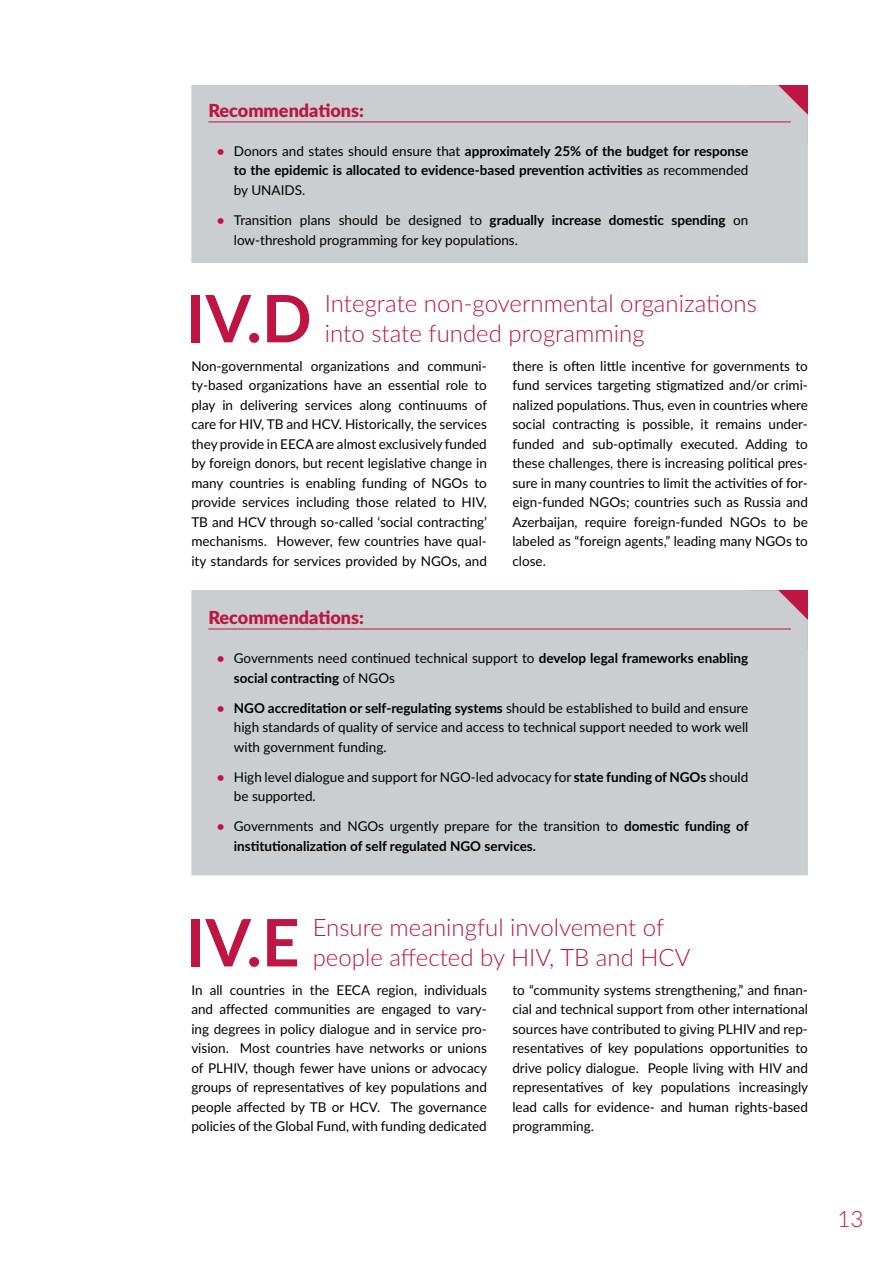
<style>
.page{position:relative;width:893px;height:1263px;background:#fff}
.page>*{position:absolute;margin:0;border:0;box-sizing:border-box;transform-origin:0 0}
.t1{font:700 65.55px "Lato";color:#be1542}
.t2{font:300 24px/30px "Lato";color:#be1542}
.t3{font:300 22.5px "Lato";color:#be1542}
.t4{font:900 18px "Lato";color:#be1542}
.t5{font:13.5px/19.5px "Lato";color:#000;text-align:justify}
.t6{font:700 13.5px/19.5px "Lato";color:#000;text-align:justify}
.s1{color:#be1542}
.s2{font-weight:400}
.s3{font-weight:700;color:#be1542}
.s4{font-weight:700}
</style>
<div class="page">
<div style="left:191px;top:85px;width:617px;height:178px;background:#cbced1"></div>
<div style="left:191px;top:590px;width:617px;height:285px;background:#cbced1"></div>
<hr style="left:208px;top:122px;width:583px;height:1px;background:#be1542">
<hr style="left:208px;top:629px;width:583px;height:1px;background:#be1542">
<h3 class="t4" style="left:208px;top:97px;width:157px">Recommendations:</h3>
<p class="t6" style="left:234px;top:141px;width:516px;text-indent:-17px"><span class="s1">•</span> <span class="s2">Donors and states should ensure that</span> approximately 25% of the budget for response to the epidemic is allocated to evidence-based prevention activities <span class="s2">as recommended by UNAIDS.</span></p>
<p class="t5" style="left:234px;top:210px;width:516px;text-indent:-17px"><span class="s3">•</span> Transition plans should be designed to <span class="s4">gradually increase domestic spending</span> on low-threshold programming for key populations.</p>
<h1 class="t1" style="left:186px;top:270px;width:127px">IV.D</h1>
<h2 class="t2" style="left:325px;top:288px;width:434px">Integrate non-governmental organizations into state funded programming</h2>
<p class="t5" style="left:191px;top:356px;width:297px">Non-governmental organizations and communi&shy;ty-based organizations have an essential role to play in delivering services along continuums of care for HIV, TB and HCV. Historically, the services they provide in EECA are almost exclusively funded by foreign donors, but recent legislative change in many countries is enabling funding of NGOs to provide services including those related to HIV, TB and HCV through so-called ‘social contracting’ mechanisms. However, few countries have qual&shy;ity standards for services provided by NGOs, and</p>
<p class="t5" style="left:512px;top:356px;width:297px">there is often little incentive for governments to fund services targeting stigmatized and/or crimi&shy;nalized populations. Thus, even in countries where social contracting is possible, it remains under&shy;funded and sub-optimally executed. Adding to these challenges, there is increasing political pres&shy;sure in many countries to limit the activities of for&shy;eign-funded NGOs; countries such as Russia and Azerbaijan, require foreign-funded NGOs to be labeled as “foreign agents,” leading many NGOs to close.</p>
<h3 class="t4" style="left:208px;top:604px;width:157px">Recommendations:</h3>
<p class="t5" style="left:234px;top:648px;width:516px;text-indent:-17px"><span class="s3">•</span> Governments need continued technical support to <span class="s4">develop legal frameworks enabling social contracting</span> of NGOs</p>
<p class="t5" style="left:234px;top:697px;width:516px;text-indent:-17px"><span class="s3">•</span> <span class="s4">NGO accreditation or self-regulating systems</span> should be established to build and ensure high standards of quality of service and access to technical support needed to work well with government funding.</p>
<p class="t5" style="left:234px;top:766px;width:516px;text-indent:-17px"><span class="s3">•</span> High level dialogue and support for NGO-led advocacy for <span class="s4">state funding of NGOs</span> should be supported.</p>
<p class="t6" style="left:234px;top:816px;width:516px;text-indent:-17px"><span class="s1">•</span> <span class="s2">Governments and NGOs urgently prepare for the transition to</span> domestic funding of institutionalization of self regulated NGO services.</p>
<h1 class="t1" style="left:186px;top:894px;width:115px">IV.E</h1>
<h2 class="t2" style="left:313px;top:912px;width:379px">Ensure meaningful involvement of people affected by HIV, TB and HCV</h2>
<p class="t5" style="left:191px;top:980px;width:297px">In all countries in the EECA region, individuals and affected communities are engaged to vary&shy;ing degrees in policy dialogue and in service pro&shy;vision. Most countries have networks or unions of PLHIV, though fewer have unions or advocacy groups of representatives of key populations and people affected by TB or HCV. The governance policies of the Global Fund, with funding dedicated</p>
<p class="t5" style="left:512px;top:980px;width:297px">to “community systems strengthening,” and finan&shy;cial and technical support from other international sources have contributed to giving PLHIV and rep&shy;resentatives of key populations opportunities to drive policy dialogue. People living with HIV and representatives of key populations increasingly lead calls for evidence- and human rights-based programming.</p>
<h3 class="t3" style="left:837px;top:1204px;width:28px">13</h3>
</div>
